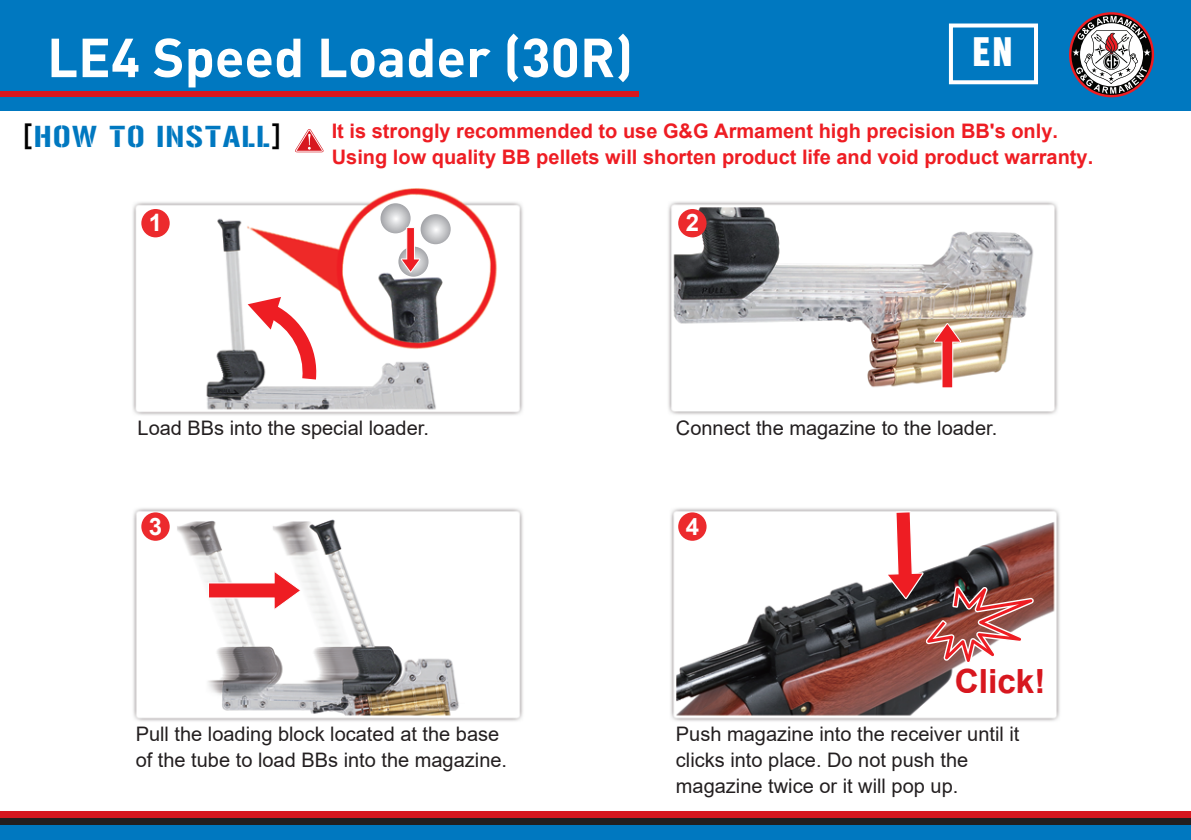
<style>
.page{position:relative;width:1191px;height:840px;background:#fff}
.page>*{position:absolute;margin:0;border:0;box-sizing:border-box;transform-origin:0 0}
.t1{font:700 54px "DIN Pro";color:#fff}
.t2{font:40px "Gothic No 13 BT";color:#fff}
.t3{font:700 33.2px "Arial";color:#d7171f}
.t4{font:30px "Gunplay";letter-spacing:.05em;color:#0078c0}
.t5{font:700 24px "Arial";color:#fff}
.t6{font:20px/26px "Arial";color:#231f20}
.t7{font:700 20px/26px "Arial";color:#ee1d23}
.s1{font-family:"DIN Pro";font-weight:500;color:#000}
</style>
<div class="page">
<img style="left:0;top:110px;width:1191px;height:611px">
<div style="left:0;top:0;width:1191px;height:110px;background:#0078c0"></div>
<div style="left:0;top:812px;width:1191px;height:27px;background:#0078c0"></div>
<svg style="left:0;top:817px;width:1191px;height:7px;background:#3c1d1f"></svg>
<div style="left:0;top:811px;width:1191px;height:6px;background:#d7171f"></div>
<div style="left:0;top:91px;width:638px;height:6px;background:#d7171f"></div>
<svg style="left:1069px;top:12px;width:85px;height:85px"></svg>
<div style="left:949px;top:23px;width:89px;height:61px;border:4px solid #fff"></div>
<svg style="left:295px;top:129px;width:29px;height:23px"></svg>
<svg style="left:208px;top:570px;width:93px;height:39px"></svg>
<svg style="left:886px;top:511px;width:157px;height:183px"></svg>
<svg style="left:244px;top:294px;width:75px;height:87px"></svg>
<svg style="left:398px;top:246px;width:30px;height:30px"></svg>
<svg style="left:380px;top:203px;width:30px;height:30px"></svg>
<svg style="left:420px;top:214px;width:31px;height:30px"></svg>
<svg style="left:401px;top:227px;width:19px;height:45px"></svg>
<svg style="left:933px;top:323px;width:28px;height:65px"></svg>
<div style="left:141px;top:512px;width:29px;height:28px;background:#ec2a2d;border-radius:50%"></div>
<div style="left:678px;top:512px;width:28px;height:28px;background:#ec2a2d;border-radius:50%"></div>
<div style="left:141px;top:209px;width:29px;height:28px;background:#ec2a2d;border-radius:50%"></div>
<div style="left:678px;top:209px;width:28px;height:28px;background:#ec2a2d;border-radius:50%"></div>
<h1 class="t1" style="left:47px;top:21px;width:588px">LE4 Speed Loader (30R)</h1>
<h2 class="t2" style="left:972px;top:28px;width:42px">EN</h2>
<h3 class="t4" style="left:22px;top:115px;width:261px"><span class="s1">[</span>HOW TO INSTALL<span class="s1">]</span></h3>
<p class="t7" style="left:332px;top:118px;width:763px">It is strongly recommended to use G&amp;G Armament high precision BB's only.<br>Using low quality BB pellets will shorten product life and void product warranty.</p>
<p class="t5" style="left:149px;top:206px;width:15px">1</p>
<p class="t5" style="left:685px;top:206px;width:15px">2</p>
<p class="t6" style="left:138px;top:414px;width:293px">Load BBs into the special loader.</p>
<p class="t6" style="left:676px;top:414px;width:323px">Connect the magazine to the loader.</p>
<p class="t5" style="left:149px;top:509px;width:15px">3</p>
<p class="t5" style="left:685px;top:509px;width:15px">4</p>
<h3 class="t3" style="left:954px;top:657px;width:92px">Click!</h3>
<p class="t6" style="left:136px;top:720px;width:373px">Pull the loading block located at the base of the tube to load BBs into the magazine.</p>
<p class="t6" style="left:676px;top:720px;width:345px">Push magazine into the receiver until it clicks into place. Do not push the magazine twice or it will pop up.</p>
</div>
